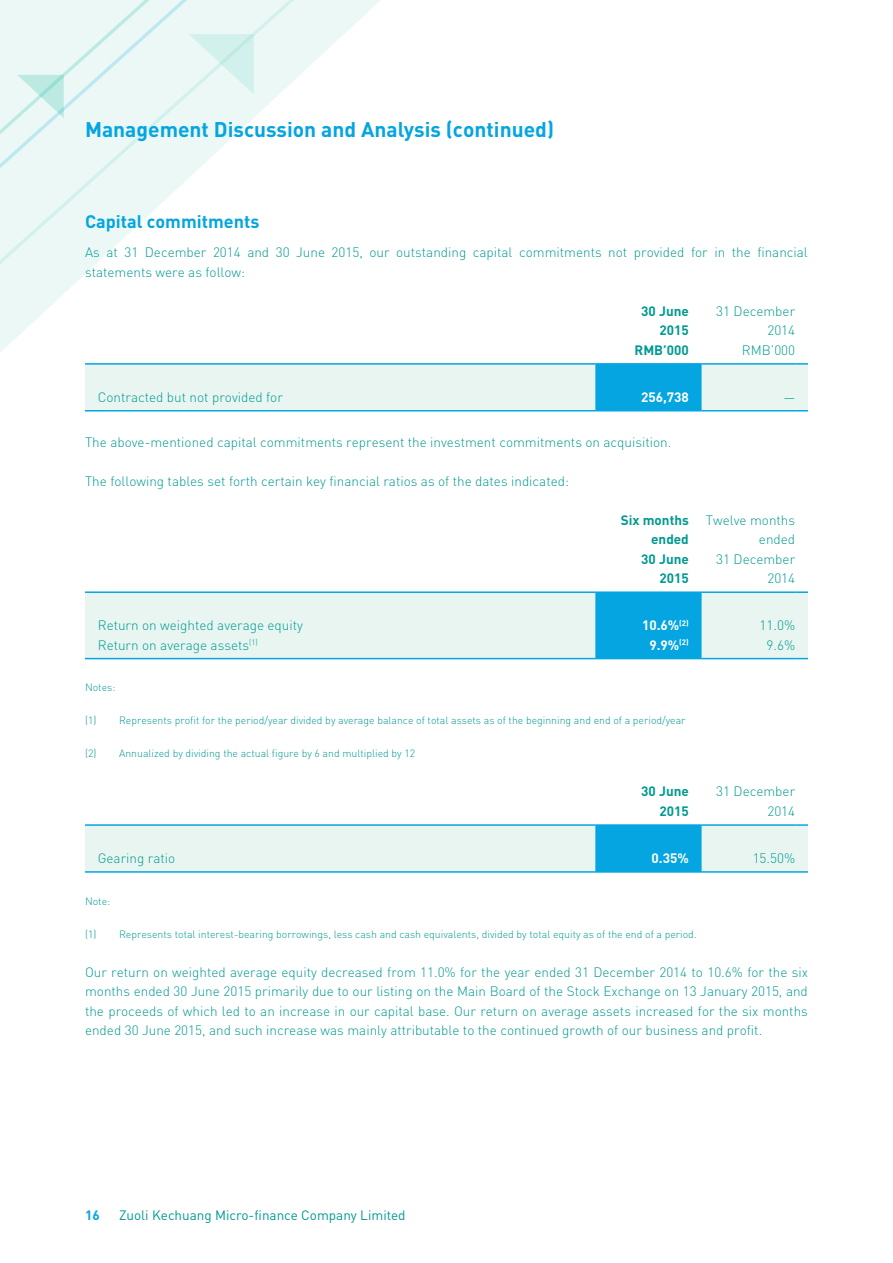
<style>
.page{position:relative;width:893px;height:1263px;background:#fff}
.page>*{position:absolute;margin:0;border:0;box-sizing:border-box;transform-origin:0 0}
.t1{font:700 21px "DIN Pro";color:#04a5e0}
.t2{font:700 18px "DIN Pro";color:#04a5e0}
.t3{font:300 13.5px/19.5px "DIN Pro";color:#009a90;text-align:right}
.t4{font:700 13.5px/19.5px "DIN Pro";color:#009a90;text-align:right}
.t5{font:13.5px "DIN Pro";color:#009a90}
.t6{font:700 13.5px "DIN Pro";color:#fff}
.t7{font:700 13.5px "DIN Pro";color:#04a5e0}
.t8{font:300 10.5px "DIN Pro";color:#009a90}
</style>
<div class="page">
<svg style="left:341px;top:0;width:39px;height:37px"></svg>
<svg style="left:234px;top:0;width:107px;height:412px"></svg>
<svg style="left:197px;top:0;width:37px;height:412px"></svg>
<svg style="left:0;top:0;width:197px;height:412px;fill:#ebf8f6"></svg>
<svg style="left:85px;top:363px;width:723px;height:48px"></svg>
<hr style="left:702px;top:410px;width:93px;height:1px;background:#04a5e0">
<div style="left:85px;top:593px;width:723px;height:65px;background:#e8f5f1"></div>
<svg style="left:795px;top:591px;width:13px;height:2px"></svg>
<svg style="left:795px;top:658px;width:13px;height:1px"></svg>
<hr style="left:85px;top:591px;width:510px;height:2px;background:#04a5e0">
<hr style="left:702px;top:591px;width:93px;height:2px;background:#04a5e0">
<hr style="left:85px;top:658px;width:510px;height:1px;background:#04a5e0">
<div style="left:595px;top:591px;width:107px;height:68px;background:#04a5e0"></div>
<hr style="left:702px;top:658px;width:93px;height:1px;background:#04a5e0">
<svg style="left:85px;top:824px;width:723px;height:49px"></svg>
<hr style="left:702px;top:871px;width:93px;height:2px;background:#04a5e0">
<h1 class="t1" style="left:85px;top:115px;width:470px">Management Discussion and Analysis (continued)</h1>
<h2 class="t2" style="left:85px;top:209px;width:176px">Capital commitments</h2>
<p class="t3" style="left:85px;top:242px;width:724px;text-align:left">As at 31 December 2014 and 30 June 2015, our outstanding capital commitments not provided for in the financial statements were as follow:</p>
<p class="t4" style="left:641px;top:301px;width:49px">30 June<br>2015</p>
<p class="t3" style="left:716px;top:301px;width:80px">31 December<br>2014</p>
<p class="t4" style="left:634px;top:340px;width:56px">RMB’000</p>
<p class="t3" style="left:742px;top:340px;width:55px">RMB’000</p>
<p class="t3" style="left:98px;top:386px;width:187px">Contracted but not provided for</p>
<p class="t6" style="left:641px;top:388px;width:49px">256,738</p>
<p class="t3" style="left:783px;top:386px;width:13px">—</p>
<p class="t3" style="left:85px;top:431px;width:588px">The above-mentioned capital commitments represent the investment commitments on acquisition.</p>
<p class="t3" style="left:85px;top:470px;width:485px">The following tables set forth certain key financial ratios as of the dates indicated:</p>
<p class="t4" style="left:621px;top:509px;width:70px">Six months ended<br>30 June<br>2015</p>
<p class="t3" style="left:706px;top:509px;width:91px">Twelve months ended<br>31 December<br>2014</p>
<p class="t3" style="left:98px;top:615px;width:207px">Return on weighted average equity</p>
<p class="t6" style="left:642px;top:616px;width:48px">10.6%<sup>(2)</sup></p>
<p class="t3" style="left:760px;top:615px;width:37px">11.0%</p>
<p class="t3" style="left:98px;top:634px;width:161px">Return on average assets<sup>(1)</sup></p>
<p class="t6" style="left:649px;top:635px;width:41px">9.9%<sup>(2)</sup></p>
<p class="t3" style="left:766px;top:634px;width:30px">9.6%</p>
<p class="t8" style="left:85px;top:680px;width:32px">Notes:</p>
<p class="t8" style="left:85px;top:713px;width:602px">(1) Represents profit for the period/year divided by average balance of total assets as of the beginning and end of a period/year</p>
<p class="t8" style="left:85px;top:746px;width:332px">(2) Annualized by dividing the actual figure by 6 and multiplied by 12</p>
<p class="t4" style="left:641px;top:781px;width:49px">30 June<br>2015</p>
<p class="t3" style="left:716px;top:781px;width:80px">31 December<br>2014</p>
<p class="t3" style="left:98px;top:848px;width:79px">Gearing ratio</p>
<p class="t6" style="left:652px;top:849px;width:39px">0.35%</p>
<p class="t3" style="left:753px;top:848px;width:44px">15.50%</p>
<p class="t8" style="left:85px;top:894px;width:27px">Note:</p>
<p class="t8" style="left:85px;top:927px;width:613px">(1) Represents total interest-bearing borrowings, less cash and cash equivalents, divided by total equity as of the end of a period.</p>
<p class="t3" style="left:85px;top:962px;width:724px;text-align:justify">Our return on weighted average equity decreased from 11.0% for the year ended 31 December 2014 to 10.6% for the six months ended 30 June 2015 primarily due to our listing on the Main Board of the Stock Exchange on 13 January 2015, and the proceeds of which led to an increase in our capital base. Our return on average assets increased for the six months ended 30 June 2015, and such increase was mainly attributable to the continued growth of our business and profit.</p>
<p class="t7" style="left:85px;top:1206px;width:16px">16</p>
<p class="t5" style="left:119px;top:1206px;width:288px">Zuoli Kechuang Micro-finance Company Limited</p>
</div>
